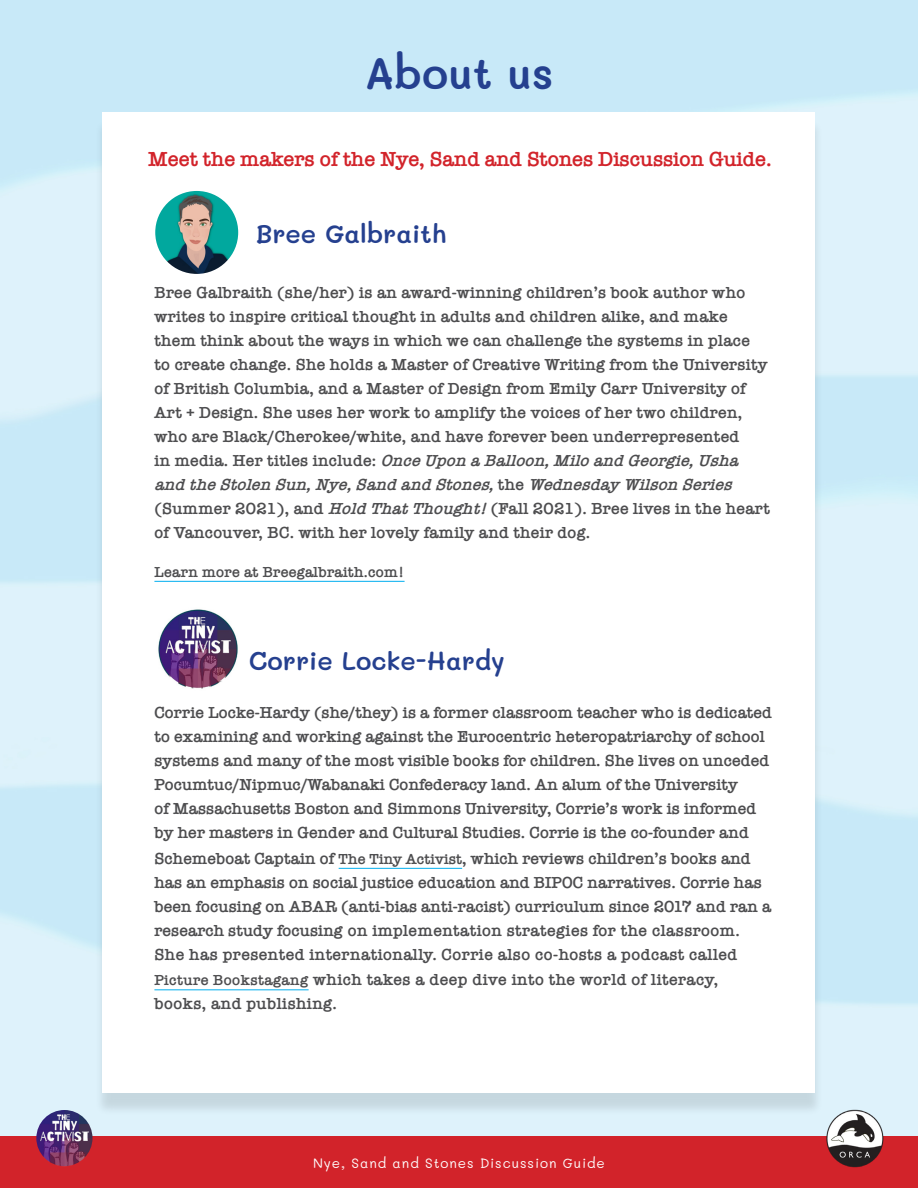
<style>
.page{position:relative;width:918px;height:1188px;background:#fff}
.page>*{position:absolute;margin:0;border:0;box-sizing:border-box;transform-origin:0 0}
.t1{font:600 43.5px "Mali";color:#25408f}
.t2{font:600 25.5px "Mali";color:#25408f}
.t3{font:600 21px "American Typewriter";letter-spacing:-.01em;color:#d2232a}
.t4{font:600 16.5px/24.3px "American Typewriter";letter-spacing:.005em;color:#4d4d4f}
.t5{font:600 15px "American Typewriter";letter-spacing:.01em;color:#4d4d4f}
.t6{font:13.5px "Mali";letter-spacing:.07em;color:#fff}
.s1{font-style:italic}
.s2{font-size:15px}
</style>
<div class="page">
<img style="left:0;top:0;width:918px;height:1137px">
<div style="left:95px;top:119px;width:728px;height:997px;background:#000;opacity:.11"></div>
<div style="left:103px;top:112px;width:712px;height:981px;background:#fff"></div>
<div style="left:0;top:1137px;width:918px;height:51px;background:#d2232a"></div>
<img style="left:815px;top:1109px;width:80px;height:59px">
<hr style="left:339px;top:868px;width:123px;height:1px;background:#00aeef">
<hr style="left:154px;top:989px;width:155px;height:1px;background:#00aeef">
<hr style="left:154px;top:581px;width:251px;height:1px;background:#00aeef">
<img style="left:158px;top:609px;width:80px;height:80px">
<img style="left:155px;top:191px;width:83px;height:83px;border-radius:41px">
<img style="left:36px;top:1110px;width:57px;height:56px;border-radius:28px">
<h1 class="t1" style="left:364px;top:49px;width:191px">About us</h1>
<p class="t3" style="left:148px;top:143px;width:625px">Meet the makers of the Nye, Sand and Stones Discussion Guide.</p>
<h2 class="t2" style="left:256px;top:219px;width:192px">Bree Galbraith</h2>
<p class="t4" style="left:154px;top:280px;width:617px">Bree Galbraith (she/her) is an award-winning children’s book author who writes to inspire critical thought in adults and children alike, and make them think about the ways in which we can challenge the systems in place<br>to create change. She holds a Master of Creative Writing from the University of British Columbia, and a Master of Design from Emily Carr University of Art + Design. She uses her work to amplify the voices of her two children, who are Black/Cherokee/white, and have forever been underrepresented<br>i n m e d i a . H e r t i t l e s i n c l u d e : <span class="s1">OnceUponaBalloon,MiloandGeorgie,Usha andtheStolenSun,Nye,SandandStones,</span>t h e <span class="s1">WednesdayWilsonSeries </span>(Summer 2021), and <span class="s1">HoldThatThought!</span>(Fall 2021). Bree lives in the heart of Vancouver, BC. with her lovely family and their dog.</p>
<p class="t5" style="left:154px;top:560px;width:252px">Learn more at Breegalbraith.com!</p>
<h2 class="t2" style="left:249px;top:647px;width:257px">Corrie Locke-Hardy</h2>
<p class="t4" style="left:154px;top:700px;width:619px">Corrie Locke-Hardy (she/they) is a former classroom teacher who is dedicated to examining and working against the Eurocentric heteropatriarchy of school systems and many of the most visible books for children. She lives on unceded Pocumtuc/Nipmuc/Wabanaki Confederacy land. An alum of the University<br>of Massachusetts Boston and Simmons University, Corrie’s work is informed by her masters in Gender and Cultural Studies. Corrie is the co-founder and Schemeboat Captain of <span class="s2">The Tiny Activist</span>, which reviews children’s books and has an emphasis on social justice education and BIPOC narratives. Corrie has been focusing on ABAR (anti-bias anti-racist) curriculum since 2017 and ran a research study focusing on implementation strategies for the classroom.<br>She has presented internationally. Corrie also co-hosts a podcast called <span class="s2">Picture Bookstagang</span> which takes a deep dive into the world of literacy, books, and publishing.</p>
<p class="t6" style="left:313px;top:1156px;width:293px">Nye, Sand and Stones Discussion Guide</p>
</div>
